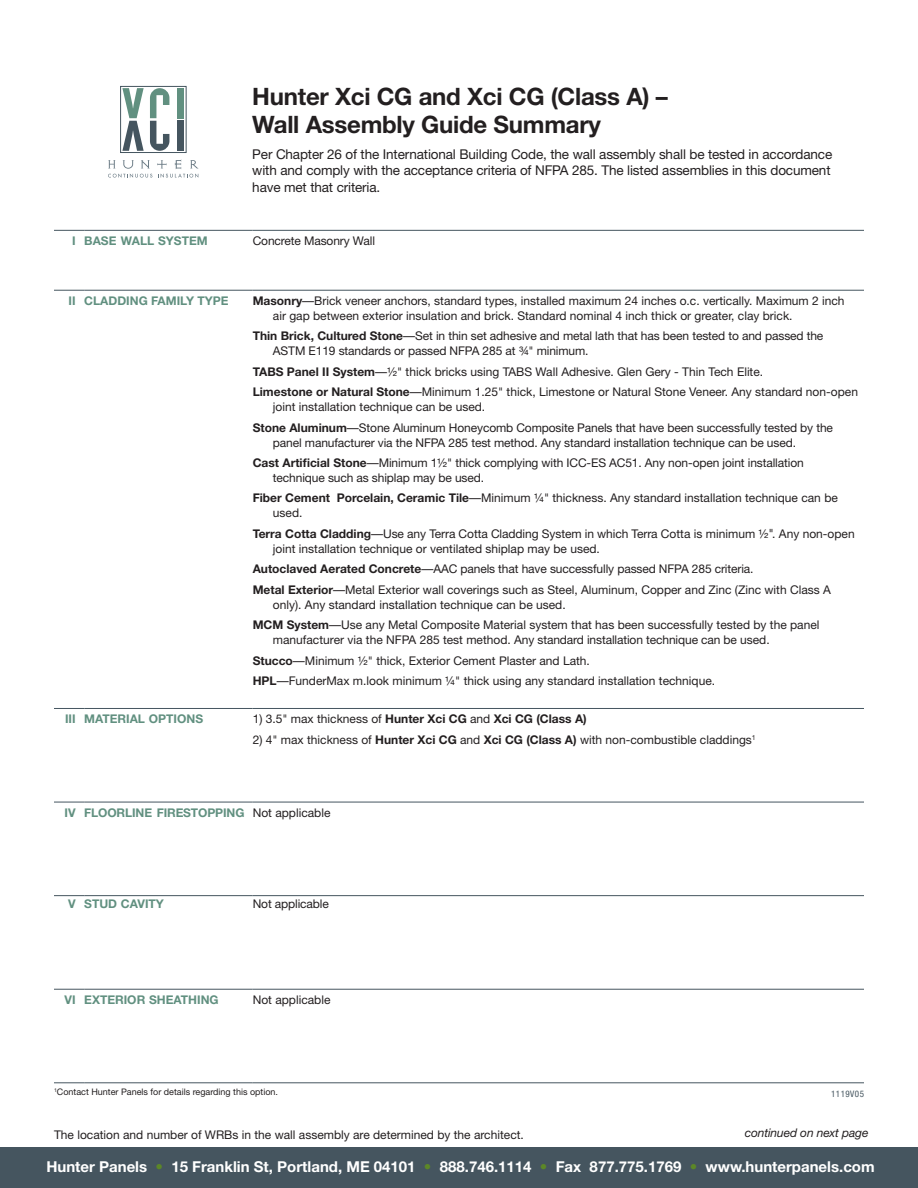
<style>
.page{position:relative;width:918px;height:1188px;background:#fff}
.page>*{position:absolute;margin:0;border:0;box-sizing:border-box;transform-origin:0 0}
.t1{font:700 24px/28.5px "Helvetica Neue";letter-spacing:-.01em;color:#231f20}
.t2{font:700 15px "Helvetica Neue";color:#fff}
.t3{font:13.5px/16.5px "Helvetica Neue";letter-spacing:-.01em;color:#231f20}
.t4{font:12px/20.4px "Helvetica Neue";color:#231f20}
.t5{font:700 12px "Helvetica Neue";color:#619080}
.t6{font:700 12px "Helvetica Neue";color:#231f20}
.t7{font:italic 12px "Helvetica Neue";letter-spacing:-.01em;color:#231f20}
.t8{font:9px "Helvetica Neue";color:#231f20}
.t9{font:condensed 9px "Helvetica Neue";letter-spacing:.05em;color:#45555f}
.s1{font-weight:700}
.s2{font-size:12.75px}
.s3{font-weight:400}
.s4{font-weight:400;color:#231f20}
.s5{color:#5c8727}
</style>
<div class="page">
<hr style="left:54px;top:230px;width:30px;height:1px;background:#45555f">
<hr style="left:84px;top:230px;width:169px;height:1px;background:#45555f">
<hr style="left:253px;top:230px;width:611px;height:1px;background:#45555f">
<hr style="left:54px;top:290px;width:30px;height:1px;background:#45555f">
<hr style="left:84px;top:290px;width:169px;height:1px;background:#45555f">
<hr style="left:253px;top:290px;width:611px;height:1px;background:#45555f">
<hr style="left:54px;top:708px;width:30px;height:1px;background:#45555f">
<hr style="left:84px;top:708px;width:169px;height:1px;background:#45555f">
<hr style="left:54px;top:802px;width:30px;height:1px;background:#45555f">
<hr style="left:84px;top:802px;width:169px;height:1px;background:#45555f">
<hr style="left:253px;top:802px;width:611px;height:1px;background:#45555f">
<hr style="left:54px;top:895px;width:30px;height:1px;background:#45555f">
<hr style="left:84px;top:895px;width:169px;height:1px;background:#45555f">
<hr style="left:253px;top:895px;width:611px;height:1px;background:#45555f">
<hr style="left:54px;top:989px;width:30px;height:1px;background:#45555f">
<hr style="left:84px;top:989px;width:169px;height:1px;background:#45555f">
<hr style="left:253px;top:989px;width:611px;height:1px;background:#45555f">
<hr style="left:54px;top:1082px;width:30px;height:1px;background:#45555f">
<hr style="left:84px;top:1082px;width:169px;height:1px;background:#45555f">
<hr style="left:253px;top:1082px;width:611px;height:1px;background:#45555f">
<hr style="left:253px;top:708px;width:611px;height:1px;background:#45555f">
<div style="left:120px;top:86px;width:66px;height:67px;border:1px solid #45555f"></div>
<svg style="left:108px;top:159px;width:91px;height:19px"></svg>
<svg style="left:122px;top:88px;width:22px;height:63px"></svg>
<svg style="left:150px;top:88px;width:19px;height:63px"></svg>
<div style="left:178px;top:88px;width:6px;height:30px;background:#619080"></div>
<div style="left:178px;top:121px;width:6px;height:30px;background:#45555f"></div>
<div style="left:0;top:1148px;width:918px;height:40px;background:#45555f"></div>
<h1 class="t1" style="left:252px;top:81px;width:417px">Hunter Xci CG and Xci CG (Class A) –<br>Wall Assembly Guide Summary</h1>
<p class="t3" style="left:252px;top:145px;width:582px">Per Chapter 26 of the International Building Code, the wall assembly shall be tested in accordance with and comply with the acceptance criteria of NFPA 285. The listed assemblies in this document have met that criteria.</p>
<p class="t5" style="left:72px;top:233px;width:137px">I BASE WALL SYSTEM</p>
<p class="t4" style="left:253px;top:231px;width:124px">Concrete Masonry Wall</p>
<p class="t5" style="left:69px;top:293px;width:161px">II CLADDING FAMILY TYPE</p>
<p class="t4" style="left:273px;top:293px;width:573px;line-height:15px;text-indent:-20px"><span class="s1">Masonry</span>—Brick veneer anchors, standard types, installed maximum 24 inches o.c. vertically. Maximum 2 inch air gap between exterior insulation and brick. Standard nominal 4 inch thick or greater, clay brick.</p>
<p class="t4" style="left:273px;top:329px;width:552px;line-height:15px;text-indent:-20px"><span class="s1">Thin Brick, Cultured Stone</span>—Set in thin set adhesive and metal lath that has been tested to and passed the<br>ASTM E119 standards or passed NFPA 285 at ¾" minimum.</p>
<p class="t4" style="left:253px;top:361px;width:607px"><span class="s1">TABS Panel II System</span>—½" thick bricks using TABS Wall Adhesive. Glen Gery - Thin Tech Elite.<br><span class="s1">Limestone or Natural Stone</span>—Minimum 1.25" thick, Limestone or Natural Stone Veneer. Any standard non-open</p>
<p class="t4" style="left:253px;top:397px;width:582px;text-indent:20px">joint installation technique can be used.<br><span class="s1">Stone Aluminum</span>—Stone Aluminum Honeycomb Composite Panels that have been successfully tested by the</p>
<p class="t4" style="left:253px;top:432px;width:553px;text-indent:20px">panel manufacturer via the NFPA 285 test method. Any standard installation technique can be used.<br><span class="s1">Cast Artificial Stone</span>—Minimum 1½" thick complying with ICC-ES AC51. Any non-open joint installation</p>
<p class="t4" style="left:253px;top:467px;width:587px;text-indent:20px">technique such as shiplap may be used.<br><span class="s1">Fiber Cement Porcelain, Ceramic Tile</span>—Minimum ¼" thickness. Any standard installation technique can be</p>
<p class="t4" style="left:253px;top:503px;width:603px;text-indent:20px">used.<br><span class="s1">Terra Cotta Cladding</span>—Use any Terra Cotta Cladding System in which Terra Cotta is minimum ½<span class="s2">"</span>. Any non-open</p>
<p class="t4" style="left:253px;top:538px;width:580px;text-indent:20px">joint installation technique or ventilated shiplap may be used.<br><span class="s1">Autoclaved Aerated Concrete</span>—AAC panels that have successfully passed NFPA 285 criteria.<br><span class="s1">Metal Exterior</span>—Metal Exterior wall coverings such as Steel, Aluminum, Copper and Zinc (Zinc with Class A</p>
<p class="t4" style="left:253px;top:594px;width:568px;text-indent:20px">only). Any standard installation technique can be used.<br><span class="s1">MCM System</span>—Use any Metal Composite Material system that has been successfully tested by the panel</p>
<p class="t4" style="left:253px;top:629px;width:519px;text-indent:20px">manufacturer via the NFPA 285 test method. Any standard installation technique can be used.<br><span class="s1">Stucco</span>—Minimum ½" thick, Exterior Cement Plaster and Lath.<br><span class="s1">HPL</span>—FunderMax m.look minimum ¼" thick using any standard installation technique.</p>
<p class="t5" style="left:65px;top:712px;width:140px">III MATERIAL OPTIONS</p>
<p class="t6" style="left:253px;top:712px;width:336px"><span class="s3">1) 3.5" max thickness of</span> Hunter Xci CG <span class="s3">and</span> Xci CG (Class A)</p>
<p class="t4" style="left:253px;top:729px;width:505px">2) 4" max thickness of <span class="s1">Hunter Xci CG</span> and <span class="s1">Xci CG (Class A)</span> with non-combustible claddings<sup>1</sup></p>
<p class="t5" style="left:65px;top:805px;width:267px">IV FLOORLINE FIRESTOPPING <span class="s4">Not applicable</span></p>
<p class="t5" style="left:68px;top:897px;width:97px">V STUD CAVITY</p>
<p class="t4" style="left:253px;top:894px;width:78px">Not applicable</p>
<p class="t5" style="left:65px;top:992px;width:156px">VI EXTERIOR SHEATHING</p>
<p class="t4" style="left:253px;top:989px;width:79px">Not applicable</p>
<p class="t8" style="left:54px;top:1087px;width:226px"><sup>1</sup>Contact Hunter Panels for details regarding this option.</p>
<p class="t9" style="left:831px;top:1089px;width:34px">1119V05</p>
<p class="t7" style="left:745px;top:1126px;width:125px">continued on next page</p>
<p class="t4" style="left:54px;top:1124px;width:471px">The location and number of WRBs in the wall assembly are determined by the architect.</p>
<p class="t2" style="left:46px;top:1157px;width:830px">Hunter Panels <span class="s5">•</span> 15 Franklin St, Portland, ME 04101 <span class="s5">•</span> 888.746.1114 <span class="s5">•</span> Fax 877.775.1769 <span class="s5">•</span> www.hunterpanels.com</p>
</div>
